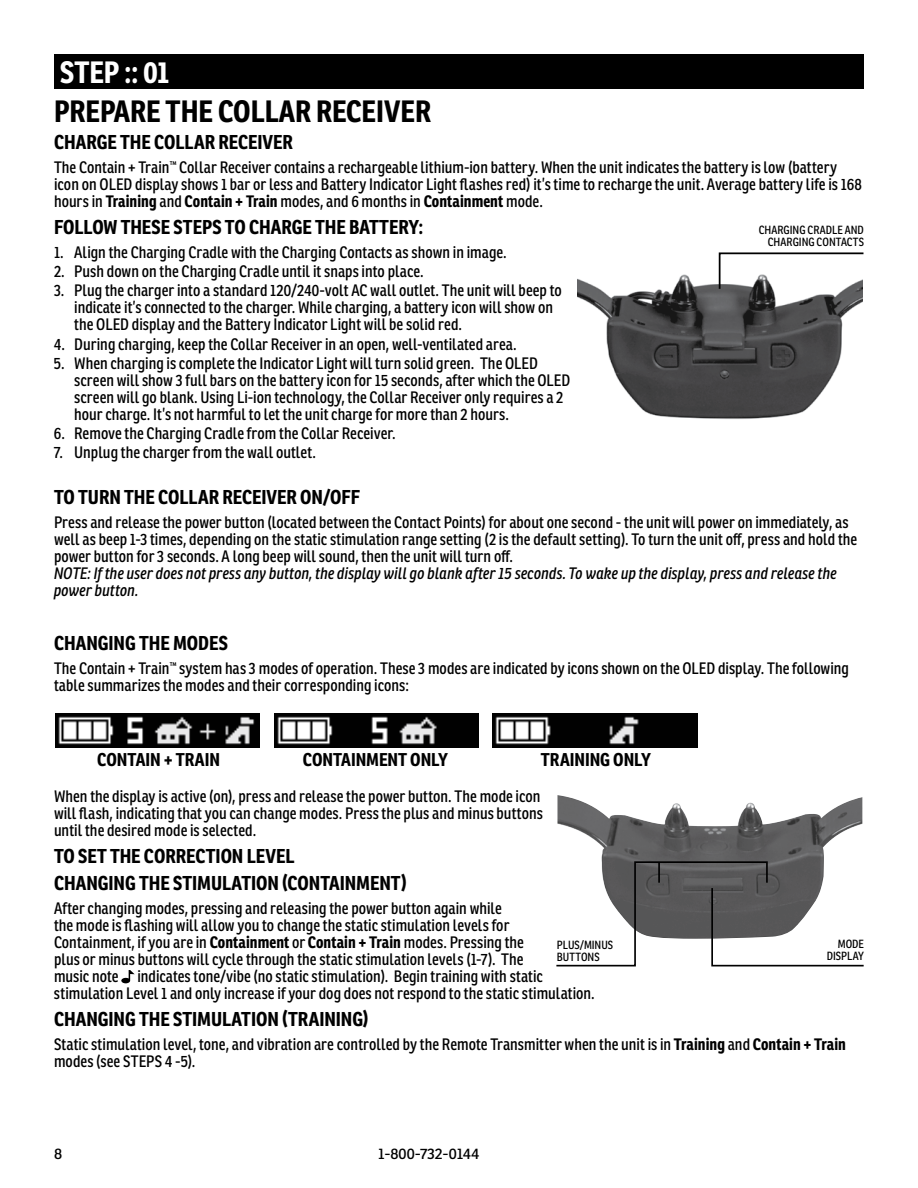
<style>
.page{position:relative;width:918px;height:1188px;background:#fff}
.page>*{position:absolute;margin:0;border:0;box-sizing:border-box;transform-origin:0 0}
.t1{font:700 30px "Ronnia Cond";color:#000}
.t2{font:700 30px "Ronnia Cond";letter-spacing:-.005em;color:#fff}
.t3{font:700 19.5px/27px "Ronnia Cond";letter-spacing:-.005em;color:#000}
.t4{font:700 18px "Ronnia Cond";letter-spacing:-.005em;color:#000}
.t5{font:16.2px/17.1px "Ronnia Cond";color:#000}
.t6{font:italic 16.2px/17.1px "Ronnia Cond";letter-spacing:.005em;color:#000}
.t7{font:15px "Ronnia";color:#000}
.t8{font:11.55px/12.1px "Ronnia Cond";color:#000;text-align:right}
.s1{font-weight:700}
</style>
<div class="page">
<div style="left:54px;top:54px;width:810px;height:35px;background:#000"></div>
<svg style="left:121px;top:970px;width:14px;height:13px"></svg>
<img style="left:577px;top:274px;width:286px;height:145px">
<svg style="left:718px;top:252px;width:146px;height:39px"></svg>
<img style="left:493px;top:713px;width:204px;height:34px">
<img style="left:274px;top:713px;width:205px;height:34px">
<img style="left:56px;top:713px;width:204px;height:34px">
<img style="left:559px;top:824px;width:265px;height:36px">
<svg style="left:556px;top:860px;width:308px;height:107px"></svg>
<hr style="left:658px;top:862px;width:2px;height:21px;background:#000">
<h1 class="t2" style="left:60px;top:53px;width:111px">STEP :: 01</h1>
<h1 class="t1" style="left:54px;top:92px;width:379px">PREPARE THE COLLAR RECEIVER</h1>
<p class="t3" style="left:54px;top:129px;width:241px">CHARGE THE COLLAR RECEIVER</p>
<p class="t5" style="left:54px;top:159px;width:809px">The Contain + Train<sup>™</sup> Collar Receiver contains a rechargeable lithium-ion battery. When the unit indicates the battery is low (battery icon on OLED display shows 1 bar or less and Battery Indicator Light flashes red) it’s time to recharge the unit. Average battery life is 168 hours in <span class="s1">Training</span> and <span class="s1">Contain + Train</span> modes, and 6 months in <span class="s1">Containment</span> mode.</p>
<p class="t3" style="left:54px;top:214px;width:371px">FOLLOW THESE STEPS TO CHARGE THE BATTERY:</p>
<p class="t5" style="left:54px;top:244px;width:454px">1. Align the Charging Cradle with the Charging Contacts as shown in image.</p>
<p class="t5" style="left:54px;top:263px;width:371px">2. Push down on the Charging Cradle until it snaps into place.</p>
<p class="t5" style="left:74px;top:282px;width:489px;text-indent:-20px">3. Plug the charger into a standard 120/240-volt AC wall outlet. The unit will beep to indicate it’s connected to the charger. While charging, a battery icon will show on the OLED display and the Battery Indicator Light will be solid red.</p>
<p class="t5" style="left:54px;top:335px;width:464px">4. During charging, keep the Collar Receiver in an open, well-ventilated area.</p>
<p class="t5" style="left:74px;top:354px;width:498px;text-indent:-20px">5. When charging is complete the Indicator Light will turn solid green. The OLED screen will show 3 full bars on the battery icon for 15 seconds, after which the OLED screen will go blank. Using Li-ion technology, the Collar Receiver only requires a 2 hour charge. It’s not harmful to let the unit charge for more than 2 hours.</p>
<p class="t5" style="left:54px;top:425px;width:343px">6. Remove the Charging Cradle from the Collar Receiver.</p>
<p class="t5" style="left:54px;top:444px;width:264px">7. Unplug the charger from the wall outlet.</p>
<p class="t3" style="left:54px;top:484px;width:308px">TO TURN THE COLLAR RECEIVER ON/OFF</p>
<p class="t5" style="left:54px;top:514px;width:805px">Press and release the power button (located between the Contact Points) for about one second - the unit will power on immediately, as well as beep 1-3 times, depending on the static stimulation range setting (2 is the default setting). To turn the unit off, press and hold the power button for 3 seconds. A long beep will sound, then the unit will turn off.</p>
<p class="t6" style="left:54px;top:565px;width:784px">NOTE: If the user does not press any button, the display will go blank after 15 seconds. To wake up the display, press and release the power button.</p>
<p class="t3" style="left:54px;top:630px;width:175px">CHANGING THE MODES</p>
<p class="t5" style="left:54px;top:660px;width:797px">The Contain + Train<sup>™</sup> system has 3 modes of operation. These 3 modes are indicated by icons shown on the OLED display. The following table summarizes the modes and their corresponding icons:</p>
<p class="t8" style="left:759px;top:224px;width:107px">CHARGING CRADLE AND<br>CHARGING CONTACTS</p>
<p class="t4" style="left:97px;top:748px;width:124px">CONTAIN + TRAIN</p>
<p class="t4" style="left:303px;top:748px;width:147px">CONTAINMENT ONLY</p>
<p class="t4" style="left:541px;top:748px;width:112px">TRAINING ONLY</p>
<p class="t5" style="left:54px;top:788px;width:490px">When the display is active (on), press and release the power button. The mode icon will flash, indicating that you can change modes. Press the plus and minus buttons until the desired mode is selected.</p>
<p class="t3" style="left:54px;top:842px;width:354px">TO SET THE CORRECTION LEVEL<br>CHANGING THE STIMULATION (CONTAINMENT)</p>
<p class="t5" style="left:54px;top:899px;width:542px">After changing modes, pressing and releasing the power button again while<br>the mode is flashing will allow you to change the static stimulation levels for<br>Containment, if you are in <span class="s1">Containment</span> or <span class="s1">Contain + Train</span> modes. Pressing the<br>plus or minus buttons will cycle through the static stimulation levels (1-7). The<br>music note indicates tone/vibe (no static stimulation). Begin training with static stimulation Level 1 and only increase if your dog does not respond to the static stimulation.</p>
<p class="t3" style="left:54px;top:1005px;width:316px">CHANGING THE STIMULATION (TRAINING)</p>
<p class="t5" style="left:54px;top:1035px;width:793px">Static stimulation level, tone, and vibration are controlled by the Remote Transmitter when the unit is in <span class="s1">Training</span> and <span class="s1">Contain + Train </span>modes (see STEPS 4 -5).</p>
<p class="t8" style="left:827px;top:938px;width:39px">MODE<br>DISPLAY</p>
<p class="t8" style="left:557px;top:939px;width:58px;text-align:left">PLUS/MINUS<br>BUTTONS</p>
<p class="t7" style="left:54px;top:1144px;width:10px">8</p>
<p class="t7" style="left:378px;top:1144px;width:103px">1-800-732-0144</p>
</div>
